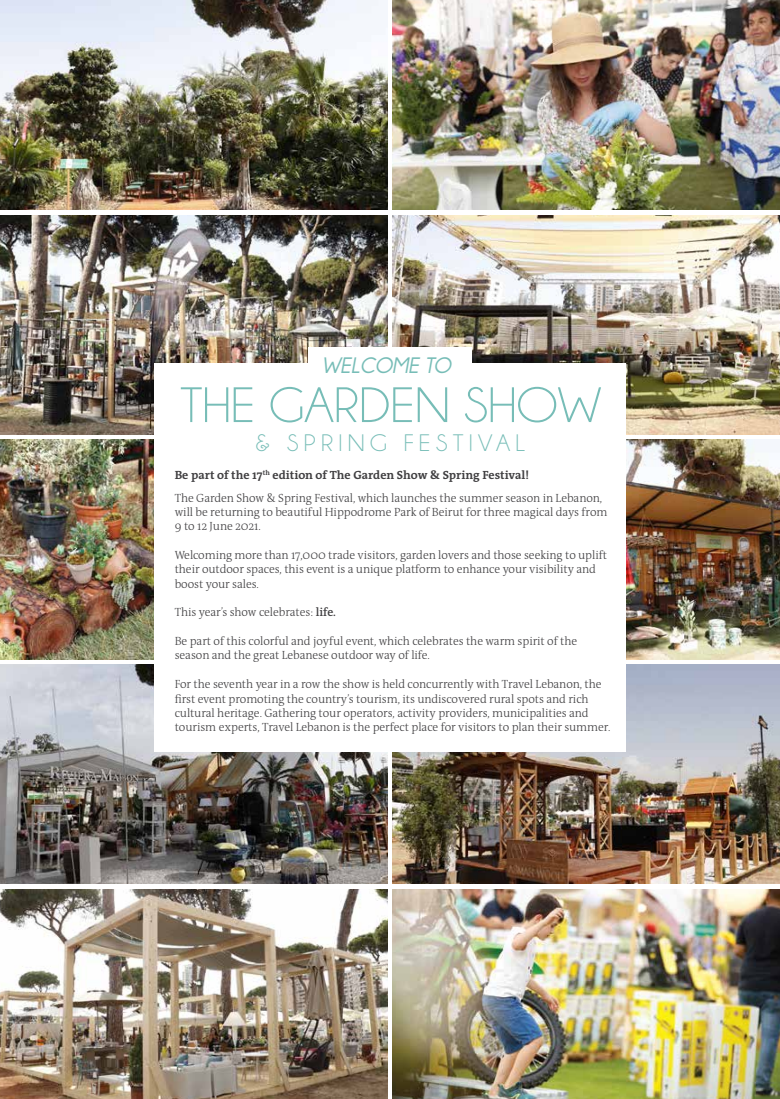
<style>
.page{position:relative;width:780px;height:1099px;background:#fff}
.page>*{position:absolute;margin:0;border:0;box-sizing:border-box;transform-origin:0 0}
.t1{font:50.25px "Champagne&Limousines";color:#77bdb7;scale:1.07 1}
.t2{font:24.12px "Champagne&Limousines";letter-spacing:.2em;color:#77bdb7;scale:1.07 1}
.t3{font:italic 700 22.5px "Champagne&Limousines";color:#77bdb7}
.t4{font:300 12px/14.4px "The Antiqua B3";letter-spacing:-.005em;color:#414042}
.t5{font:700 12px "The Antiqua B7";color:#414042}
.s1{font-family:"The Antiqua B6";font-weight:600}
</style>
<div class="page">
<img style="left:393px;top:0;width:387px;height:210px">
<img style="left:0;top:0;width:387px;height:210px">
<img style="left:0;top:215px;width:387px;height:219px">
<img style="left:393px;top:215px;width:387px;height:219px">
<img style="left:626px;top:440px;width:154px;height:219px">
<img style="left:0;top:440px;width:154px;height:219px">
<img style="left:393px;top:664px;width:387px;height:219px">
<img style="left:0;top:664px;width:387px;height:219px">
<img style="left:393px;top:889px;width:387px;height:209px">
<img style="left:0;top:889px;width:387px;height:209px">
<div style="left:154px;top:363px;width:472px;height:389px;background:#fff"></div>
<div style="left:308px;top:347px;width:163px;height:36px;background:#fff"></div>
<h3 class="t3" style="left:322px;top:353px;width:130px">WELCOME TO</h3>
<h1 class="t1" style="left:180px;top:376px;width:395px">THE GARDEN SHOW</h1>
<h2 class="t2" style="left:255px;top:429px;width:254px">&amp; SPRING FESTIVAL</h2>
<p class="t5" style="left:175px;top:468px;width:356px">Be part of the 17<sup>th</sup> edition of The Garden Show &amp; Spring Festival!</p>
<p class="t4" style="left:175px;top:491px;width:434px">The Garden Show &amp; Spring Festival, which launches the summer season in Lebanon, will be returning to beautiful Hippodrome Park of Beirut for three magical days from<br>9 to 12 June 2021.</p>
<p class="t4" style="left:175px;top:548px;width:434px">Welcoming more than 17,000 trade visitors, garden lovers and those seeking to uplift their outdoor spaces, this event is a unique platform to enhance your visibility and boost your sales.</p>
<p class="t4" style="left:175px;top:605px;width:163px">This year’s show celebrates: <span class="s1">life.</span></p>
<p class="t4" style="left:175px;top:634px;width:404px">Be part of this colorful and joyful event, which celebrates the warm spirit of the season and the great Lebanese outdoor way of life.</p>
<p class="t4" style="left:175px;top:677px;width:437px">For the seventh year in a row the show is held concurrently with Travel Lebanon, the first event promoting the country’s tourism, its undiscovered rural spots and rich cultural heritage. Gathering tour operators, activity providers, municipalities and tourism experts, Travel Lebanon is the perfect place for visitors to plan their summer.</p>
</div>
